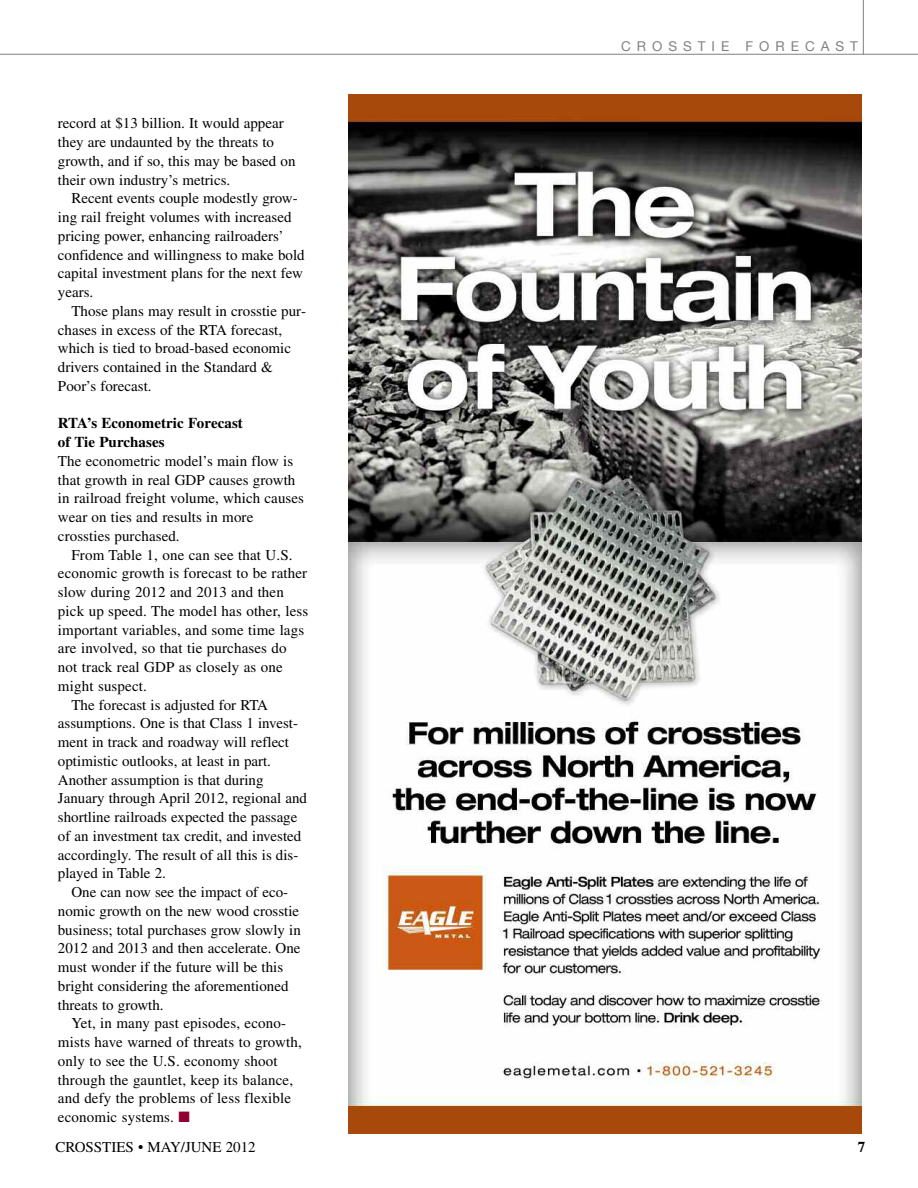
<style>
.page{position:relative;width:918px;height:1188px;background:#fff}
.page>*{position:absolute;margin:0;border:0;box-sizing:border-box;transform-origin:0 0}
.t1{font:15px/18.8px "Times";color:#000}
.t2{font:700 15px/18.8px "Times";letter-spacing:.005em;color:#000}
.t3{font:13.5px "Helvetica Neue";letter-spacing:.445em;color:#808080}
.s1{color:#900031}
</style>
<div class="page">
<hr style="left:863px;top:0;width:1px;height:54px;background:#808080">
<hr style="left:0;top:54px;width:918px;height:1px;background:#808080">
<img style="left:348px;top:94px;width:513px;height:1040px">
<p class="t1" style="left:58px;top:116px;width:239px">record at $13 billion. It would appear they are undaunted by the threats to growth, and if so, this may be based on their own industry’s metrics.</p>
<p class="t1" style="left:58px;top:191px;width:248px;text-indent:14px">Recent events couple modestly grow&shy;ing rail freight volumes with increased pricing power, enhancing railroaders’ confidence and willingness to make bold capital investment plans for the next few years.</p>
<p class="t1" style="left:58px;top:303px;width:250px;text-indent:14px">Those plans may result in crosstie pur&shy;chases in excess of the RTA forecast, which is tied to broad-based economic drivers contained in the Standard &amp; Poor’s forecast.</p>
<p class="t2" style="left:58px;top:415px;width:186px">RTA’s Econometric Forecast of Tie Purchases</p>
<p class="t1" style="left:58px;top:453px;width:248px">The econometric model’s main flow is that growth in real GDP causes growth in railroad freight volume, which causes wear on ties and results in more crossties purchased.</p>
<p class="t1" style="left:71px;top:547px;width:223px">From Table 1, one can see that U.S.</p>
<p class="t1" style="left:58px;top:566px;width:251px">economic growth is forecast to be rather</p>
<p class="t1" style="left:58px;top:584px;width:227px">slow during 2012 and 2013 and then</p>
<p class="t1" style="left:58px;top:603px;width:252px">pick up speed. The model has other, less</p>
<p class="t1" style="left:58px;top:622px;width:248px">important variables, and some time lags</p>
<p class="t1" style="left:58px;top:641px;width:230px">are involved, so that tie purchases do</p>
<p class="t1" style="left:58px;top:659px;width:226px">not track real GDP as closely as one</p>
<p class="t1" style="left:58px;top:678px;width:90px">might suspect.</p>
<p class="t1" style="left:71px;top:697px;width:198px">The forecast is adjusted for RTA</p>
<p class="t1" style="left:58px;top:716px;width:242px">assumptions. One is that Class 1 invest-</p>
<p class="t1" style="left:58px;top:734px;width:233px">ment in track and roadway will reflect</p>
<p class="t1" style="left:58px;top:753px;width:215px">optimistic outlooks, at least in part.</p>
<p class="t1" style="left:58px;top:772px;width:207px">Another assumption is that during</p>
<p class="t1" style="left:58px;top:791px;width:251px">January through April 2012, regional and</p>
<p class="t1" style="left:58px;top:809px;width:241px">shortline railroads expected the passage</p>
<p class="t1" style="left:58px;top:828px;width:245px">of an investment tax credit, and invested</p>
<p class="t1" style="left:58px;top:847px;width:242px">accordingly. The result of all this is dis-</p>
<p class="t1" style="left:58px;top:866px;width:109px">played in Table 2.</p>
<p class="t1" style="left:71px;top:884px;width:218px">One can now see the impact of eco-</p>
<p class="t1" style="left:58px;top:903px;width:243px">nomic growth on the new wood crosstie</p>
<p class="t1" style="left:58px;top:922px;width:244px">business; total purchases grow slowly in</p>
<p class="t1" style="left:58px;top:941px;width:244px">2012 and 2013 and then accelerate. One</p>
<p class="t1" style="left:58px;top:959px;width:227px">must wonder if the future will be this</p>
<p class="t1" style="left:58px;top:978px;width:232px">bright considering the aforementioned</p>
<p class="t1" style="left:58px;top:997px;width:107px">threats to growth.</p>
<p class="t1" style="left:71px;top:1016px;width:216px">Yet, in many past episodes, econo-</p>
<p class="t1" style="left:58px;top:1034px;width:245px">mists have warned of threats to growth,</p>
<p class="t1" style="left:58px;top:1053px;width:221px">only to see the U.S. economy shoot</p>
<p class="t1" style="left:58px;top:1072px;width:237px">through the gauntlet, keep its balance,</p>
<p class="t1" style="left:58px;top:1091px;width:235px">and defy the problems of less flexible</p>
<p class="t1" style="left:58px;top:1109px;width:133px">economic systems. <span class="s1">■</span></p>
<p class="t3" style="left:621px;top:38px;width:238px">CROSSTIE FORECAST</p>
<p class="t1" style="left:55px;top:1139px;width:202px">CROSSTIES • MAY/JUNE 2012</p>
<p class="t2" style="left:858px;top:1139px;width:9px">7</p>
</div>
